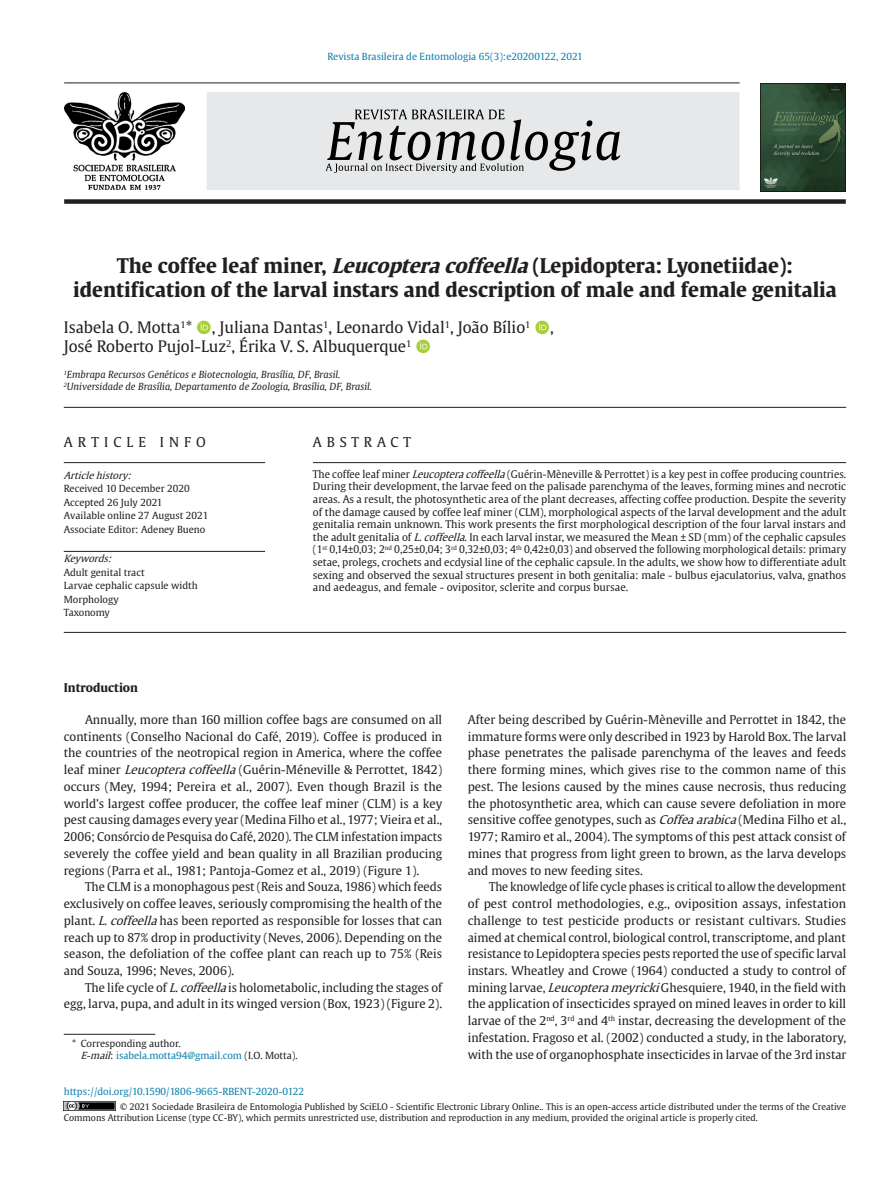
<style>
.page{position:relative;width:893px;height:1191px;background:#fff}
.page>*{position:absolute;margin:0;border:0;box-sizing:border-box;transform-origin:0 0}
.ArticleTitle{font:700 20.1px/24.2px "Gulliver";color:#231f20;text-align:center}
.Authors{font:15.75px/18.9px "Gulliver";color:#231f20}
.ArticleInfoTitle{font:13.5px "Gulliver";letter-spacing:.38em;color:#231f20}
.AbstractTitle{font:13.5px "Gulliver";letter-spacing:.36em;color:#231f20}
.Paragraph{font:12px/16.8px "Gulliver";color:#231f20;text-align:justify}
.Paragraph-2{font:12px/16.8px "Gulliver";color:#231f20;text-align:justify;scale:.96 1}
.Heading1Alt{font:700 12px "Gulliver";color:#231f20}
.Abstract{font:10.5px/12.6px "Gulliver";color:#231f20;text-align:justify;scale:.96 1}
.ArticleDOIAlt{font:9.75px "Gulliver";color:#0d7fac}
.Keywords{font:9.75px/13.5px "Gulliver";color:#231f20}
.History{font:9.75px/13.5px "Gulliver";color:#231f20}
.AffiliationsAlt{font:italic 9.75px "Gulliver";color:#231f20}
.Correspondence{font:9.75px/11.7px "Gulliver";color:#231f20}
.Affiliations{font:italic 9.75px "Gulliver";color:#231f20}
.fnEdited-by{font:9.75px "Gulliver";color:#231f20}
.HistoryTitle{font:italic 9.75px "Gulliver";color:#231f20}
.LicenseParaAlt{font:9px/10.8px "Gulliver";color:#231f20}
.s1{font-style:italic}
.s2{color:#0d7fac}
</style>
<div class="page">
<img style="left:64px;top:92px;width:121px;height:98px">
<hr style="left:64px;top:83px;width:676px;height:1px;background:#231f20">
<div style="left:207px;top:92px;width:532px;height:98px;background:#e7e8e9"></div>
<div style="left:64px;top:199px;width:782px;height:5px;background:#231f20"></div>
<img style="left:761px;top:84px;width:85px;height:107px">
<svg style="left:326px;top:109px;width:294px;height:64px"></svg>
<img style="left:64px;top:1101px;width:51px;height:9px">
<hr style="left:64px;top:632px;width:782px;height:1px;background:#231f20">
<hr style="left:64px;top:407px;width:782px;height:1px;background:#231f20">
<hr style="left:313px;top:462px;width:533px;height:1px;background:#231f20">
<hr style="left:64px;top:462px;width:201px;height:1px;background:#231f20">
<hr style="left:64px;top:551px;width:201px;height:1px;background:#231f20">
<hr style="left:64px;top:1034px;width:91px;height:1px;background:#231f20">
<p class="ArticleDOIAlt" style="left:327px;top:50px;width:257px">Revista Brasileira de Entomologia 65(3):e20200122, 2021</p>
<p class="ArticleTitle" style="left:73px;top:253px;width:765px">The coffee leaf miner, <span class="s1">Leucopteracoffeella</span>(Lepidoptera: Lyonetiidae): identification of the larval instars and description of male and female genitalia</p>
<p class="Authors" style="left:64px;top:318px;width:130px">Isabela O. Motta<sup>1</sup>*</p>
<p class="Authors" style="left:64px;top:318px;width:492px;text-indent:148px">, Juliana Dantas<sup>1</sup>, Leonardo Vidal<sup>1</sup>, João Bílio<sup>1</sup> ,<br>José Roberto Pujol-Luz<sup>2</sup>, Érika V. S. Albuquerque<sup>1</sup></p>
<p class="Affiliations" style="left:64px;top:369px;width:278px"><sup>1</sup>Embrapa Recursos Genéticos e Biotecnologia, Brasília, DF, Brasil.</p>
<p class="AffiliationsAlt" style="left:64px;top:380px;width:310px"><sup>2</sup>Universidade de Brasília, Departamento de Zoologia, Brasília, DF, Brasil.</p>
<p class="ArticleInfoTitle" style="left:64px;top:434px;width:143px">ARTICLE INFO</p>
<p class="HistoryTitle" style="left:64px;top:469px;width:72px">Articlehistory:</p>
<p class="History" style="left:64px;top:482px;width:146px">Received 10 December 2020<br>Accepted 26 July 2021<br>Available online 27 August 2021</p>
<p class="fnEdited-by" style="left:64px;top:523px;width:143px">Associate Editor: Adeney Bueno</p>
<p class="Keywords" style="left:64px;top:552px;width:136px"><span class="s1">Keywords:<br></span>Adult genital tract<br>Larvae cephalic capsule width<br>Morphology<br>Taxonomy</p>
<p class="AbstractTitle" style="left:313px;top:434px;width:100px">ABSTRACT</p>
<p class="Abstract" style="left:313px;top:467px;width:557px">The coffee leaf miner <span class="s1">Leucopteracoffeella</span>(Guérin-Mèneville &amp; Perrottet) is a key pest in coffee producing countries.<br>During their development, the larvae feed on the palisade parenchyma of the leaves, forming mines and necrotic areas. As a result, the photosynthetic area of the plant decreases, affecting coffee production. Despite the severity of the damage caused by coffee leaf miner (CLM), morphological aspects of the larval development and the adult genitalia remain unknown. This work presents the first morphological description of the four larval instars and the adult genitalia of <span class="s1">L.coffeella</span>. In each larval instar, we measured the Mean ± SD (mm) of the cephalic capsules (1<sup>st</sup> 0,14±0,03; 2<sup>nd</sup> 0,25±0,04; 3<sup>rd</sup> 0,32±0,03; 4<sup>th</sup> 0,42±0,03) and observed the following morphological details: primary setae, prolegs, crochets and ecdysial line of the cephalic capsule. In the adults, we show how to differentiate adult sexing and observed the sexual structures present in both genitalia: male - bulbus ejaculatorius, valva, gnathos and aedeagus, and female - ovipositor, sclerite and corpus bursae.</p>
<p class="Heading1Alt" style="left:64px;top:680px;width:76px">Introduction</p>
<p class="Paragraph" style="left:64px;top:711px;width:380px;text-indent:21px">Annually, more than 160 million coffee bags are consumed on all continents (Conselho Nacional do Café, 2019). Coffee is produced in the countries of the neotropical region in America, where the coffee leaf miner <span class="s1">Leucopteracoffeella</span>(Guérin-Méneville &amp; Perrottet, 1842) occurs (Mey, 1994; Pereira et al., 2007). Even though Brazil is the world’s largest coffee producer, the coffee leaf miner (CLM) is a key pest causing damages every year (Medina Filho et al., 1977; Vieira et al., 2006; Consórcio de Pesquisa do Café, 2020). The CLM infestation impacts severely the coffee yield and bean quality in all Brazilian producing regions (Parra et al., 1981; Pantoja-Gomez et al., 2019) (Figure 1).</p>
<p class="Paragraph" style="left:64px;top:878px;width:380px;text-indent:21px">The CLM is a monophagous pest (Reis and Souza, 1986) which feeds exclusively on coffee leaves, seriously compromising the health of the plant. <span class="s1">L.coffeella</span>has been reported as responsible for losses that can reach up to 87% drop in productivity (Neves, 2006). Depending on the season, the defoliation of the coffee plant can reach up to 75% (Reis and Souza, 1996; Neves, 2006).</p>
<p class="Paragraph" style="left:64px;top:979px;width:380px;text-align:right">The life cycle of <span class="s1">L.coffeella</span>is holometabolic, including the stages of egg, larva, pupa, and adult in its winged version (Box, 1923) (Figure 2).</p>
<p class="Correspondence" style="left:81px;top:1038px;width:218px;text-indent:-9px">* Corresponding author.<br><span class="s1">E-mail</span>: <span class="s2">isabela.motta94@gmail.com</span> (I.O. Motta).</p>
<p class="Paragraph" style="left:468px;top:711px;width:380px">After being described by Guérin-Mèneville and Perrottet in 1842, the immature forms were only described in 1923 by Harold Box. The larval phase penetrates the palisade parenchyma of the leaves and feeds there forming mines, which gives rise to the common name of this pest. The lesions caused by the mines cause necrosis, thus reducing the photosynthetic area, which can cause severe defoliation in more sensitive coffee genotypes, such as <span class="s1">Coffeaarabica</span>(Medina Filho et al., 1977; Ramiro et al., 2004). The symptoms of this pest attack consist of mines that progress from light green to brown, as the larva develops and moves to new feeding sites.</p>
<p class="Paragraph-2" style="left:468px;top:878px;width:396px;text-indent:21px">The knowledge of life cycle phases is critical to allow the development of pest control methodologies, e.g., oviposition assays, infestation challenge to test pesticide products or resistant cultivars. Studies aimed at chemical control, biological control, transcriptome, and plant resistance to Lepidoptera species pests reported the use of specific larval instars. Wheatley and Crowe (1964) conducted a study to control of mining larvae, <span class="s1">Leucopterameyricki</span>Ghesquiere, 1940, in the field with the application of insecticides sprayed on mined leaves in order to kill larvae of the 2<sup>nd</sup>, 3<sup>rd</sup> and 4<sup>th</sup> instar, decreasing the development of the infestation. Fragoso et al. (2002) conducted a study, in the laboratory, with the use of organophosphate insecticides in larvae of the 3rd instar</p>
<p class="ArticleDOIAlt" style="left:64px;top:1085px;width:242px">https://doi.org/10.1590/1806-9665-RBENT-2020-0122</p>
<p class="LicenseParaAlt" style="left:64px;top:1101px;width:784px;text-indent:56px">© 2021 Sociedade Brasileira de Entomologia Published by SciELO - Scientific Electronic Library Online.. This is an open-access article distributed under the terms of the Creative<br>Commons Attribution License (type CC-BY), which permits unrestricted use, distribution and reproduction in any medium, provided the original article is properly cited.</p>
</div>
